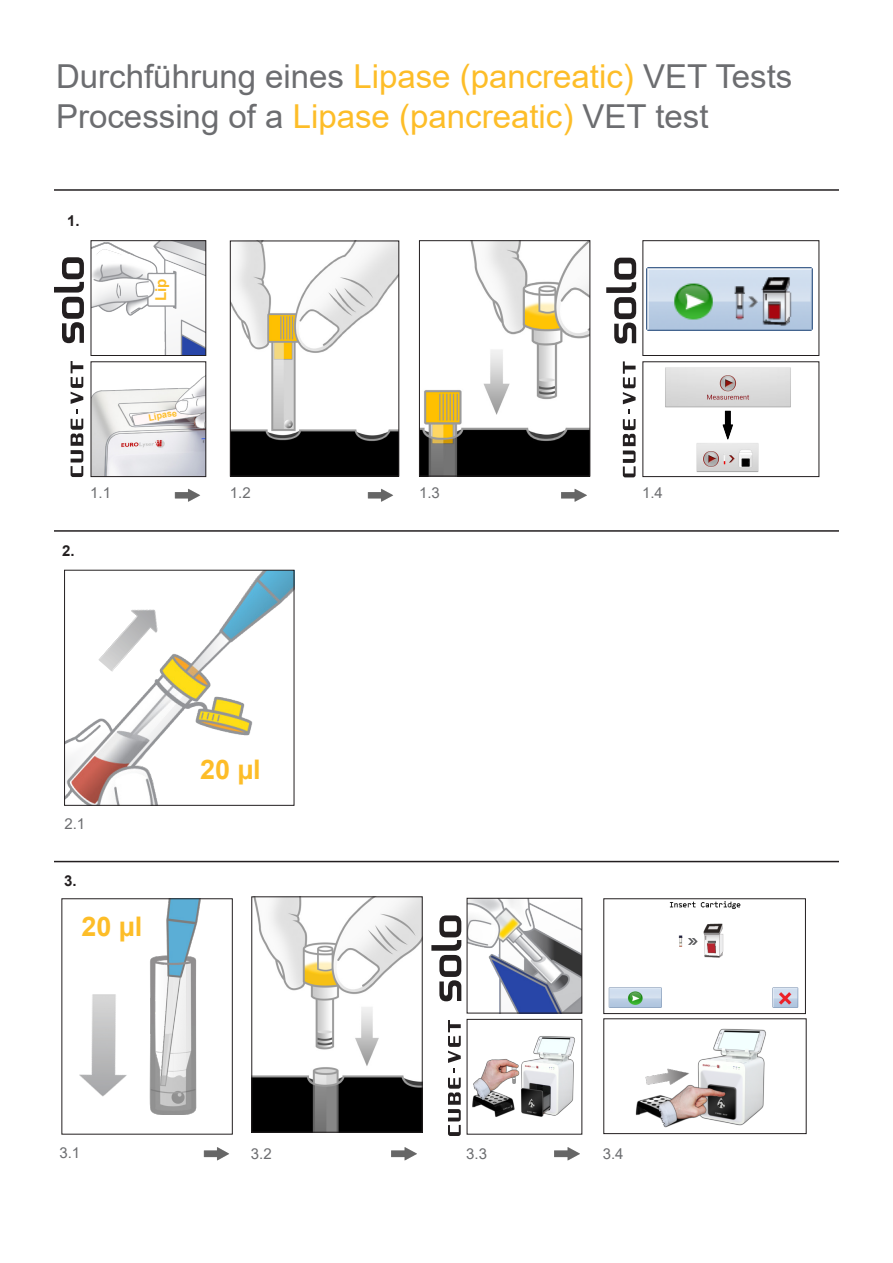
<style>
.page{position:relative;width:893px;height:1263px;background:#fff}
.page>*{position:absolute;margin:0;border:0;box-sizing:border-box;transform-origin:0 0}
.Text_Header{font:33px "Arial";color:#6c6d70}
.Text_Header-2{font:700 27px "Arial";color:#fdbd28}
.Text_Header-3{font:15px "Arial";color:#6c6d70}
.Text_Header-4{font:700 15px "Arial";color:#231f20}
.Text_Header-5{font:700 15px "Arial";color:#fdbd28}
.Text_Header-6{font:700 9px "Arial";color:#fdbd28}
.s1{color:#fdbd28}
</style>
<div class="page">
<hr style="left:54px;top:189px;width:785px;height:2px;background:#231f20">
<hr style="left:54px;top:530px;width:785px;height:2px;background:#231f20">
<hr style="left:54px;top:861px;width:785px;height:1px;background:#231f20">
<img style="left:93px;top:242px;width:111px;height:112px">
<div style="left:91px;top:240px;width:115px;height:116px;border:1px solid #231f20"></div>
<img style="left:93px;top:376px;width:111px;height:99px">
<div style="left:91px;top:361px;width:115px;height:116px;border:1px solid #231f20"></div>
<svg style="left:71px;top:361px;width:12px;height:116px"></svg>
<svg style="left:54px;top:257px;width:30px;height:86px"></svg>
<img style="left:647px;top:267px;width:165px;height:64px">
<div style="left:642px;top:240px;width:177px;height:116px;border:1px solid #231f20"></div>
<img style="left:665px;top:367px;width:126px;height:105px">
<div style="left:642px;top:361px;width:177px;height:116px;border:1px solid #231f20"></div>
<img style="left:561px;top:488px;width:26px;height:14px">
<img style="left:174px;top:488px;width:26px;height:14px">
<img style="left:469px;top:900px;width:111px;height:111px">
<div style="left:467px;top:898px;width:115px;height:115px;border:1px solid #231f20"></div>
<img style="left:472px;top:1036px;width:103px;height:81px">
<img style="left:203px;top:1147px;width:26px;height:14px">
<img style="left:391px;top:1147px;width:26px;height:14px">
<svg style="left:448px;top:1020px;width:13px;height:116px"></svg>
<svg style="left:431px;top:915px;width:30px;height:86px"></svg>
<svg style="left:623px;top:410px;width:13px;height:67px"></svg>
<svg style="left:623px;top:361px;width:13px;height:43px"></svg>
<svg style="left:606px;top:258px;width:30px;height:86px"></svg>
<img style="left:66px;top:572px;width:226px;height:232px">
<div style="left:64px;top:570px;width:230px;height:236px;border:1px solid #231f20"></div>
<img style="left:609px;top:901px;width:190px;height:107px">
<div style="left:603px;top:898px;width:203px;height:116px;border:1px solid #231f20"></div>
<img style="left:635px;top:1028px;width:131px;height:100px">
<div style="left:603px;top:1018px;width:203px;height:116px;border:1px solid #231f20"></div>
<img style="left:554px;top:1147px;width:26px;height:14px">
<img style="left:79px;top:900px;width:122px;height:215px">
<div style="left:61px;top:898px;width:172px;height:236px;border:1px solid #231f20"></div>
<img style="left:232px;top:243px;width:165px;height:231px">
<div style="left:230px;top:241px;width:169px;height:235px;border:1px solid #231f20"></div>
<img style="left:421px;top:242px;width:167px;height:232px">
<div style="left:419px;top:240px;width:171px;height:236px;border:1px solid #231f20"></div>
<img style="left:253px;top:898px;width:168px;height:232px">
<div style="left:251px;top:896px;width:172px;height:236px;border:1px solid #231f20"></div>
<img style="left:367px;top:488px;width:26px;height:14px">
<img style="left:91px;top:596px;width:76px;height:81px">
<p class="Text_Header" style="left:56px;top:54px;width:738px">Durchführung eines <span class="s1">Lipase (pancreatic)</span> VET Tests</p>
<p class="Text_Header" style="left:56px;top:94px;width:654px">Processing of a <span class="s1">Lipase (pancreatic)</span> VET test</p>
<p class="Text_Header-4" style="left:67px;top:210px;width:14px">1.</p>
<p class="Text_Header-5" style="left:150px;top:301px;width:24px;rotate:-90deg">Lip</p>
<p class="Text_Header-6" style="left:148px;top:411px;width:30px;rotate:-10deg">Lipase</p>
<p class="Text_Header-3" style="left:90px;top:482px;width:22px">1.1</p>
<p class="Text_Header-3" style="left:230px;top:482px;width:22px">1.2</p>
<p class="Text_Header-3" style="left:419px;top:482px;width:22px">1.3</p>
<p class="Text_Header-3" style="left:642px;top:482px;width:22px">1.4</p>
<p class="Text_Header-4" style="left:62px;top:540px;width:14px">2.</p>
<p class="Text_Header-3" style="left:64px;top:814px;width:22px">2.1</p>
<p class="Text_Header-4" style="left:64px;top:870px;width:14px">3.</p>
<p class="Text_Header-2" style="left:200px;top:751px;width:62px">20 µl</p>
<p class="Text_Header-2" style="left:82px;top:908px;width:62px">20 µl</p>
<p class="Text_Header-3" style="left:59px;top:1142px;width:22px">3.1</p>
<p class="Text_Header-3" style="left:251px;top:1143px;width:22px">3.2</p>
<p class="Text_Header-3" style="left:466px;top:1143px;width:22px">3.3</p>
<p class="Text_Header-3" style="left:603px;top:1143px;width:22px">3.4</p>
</div>
